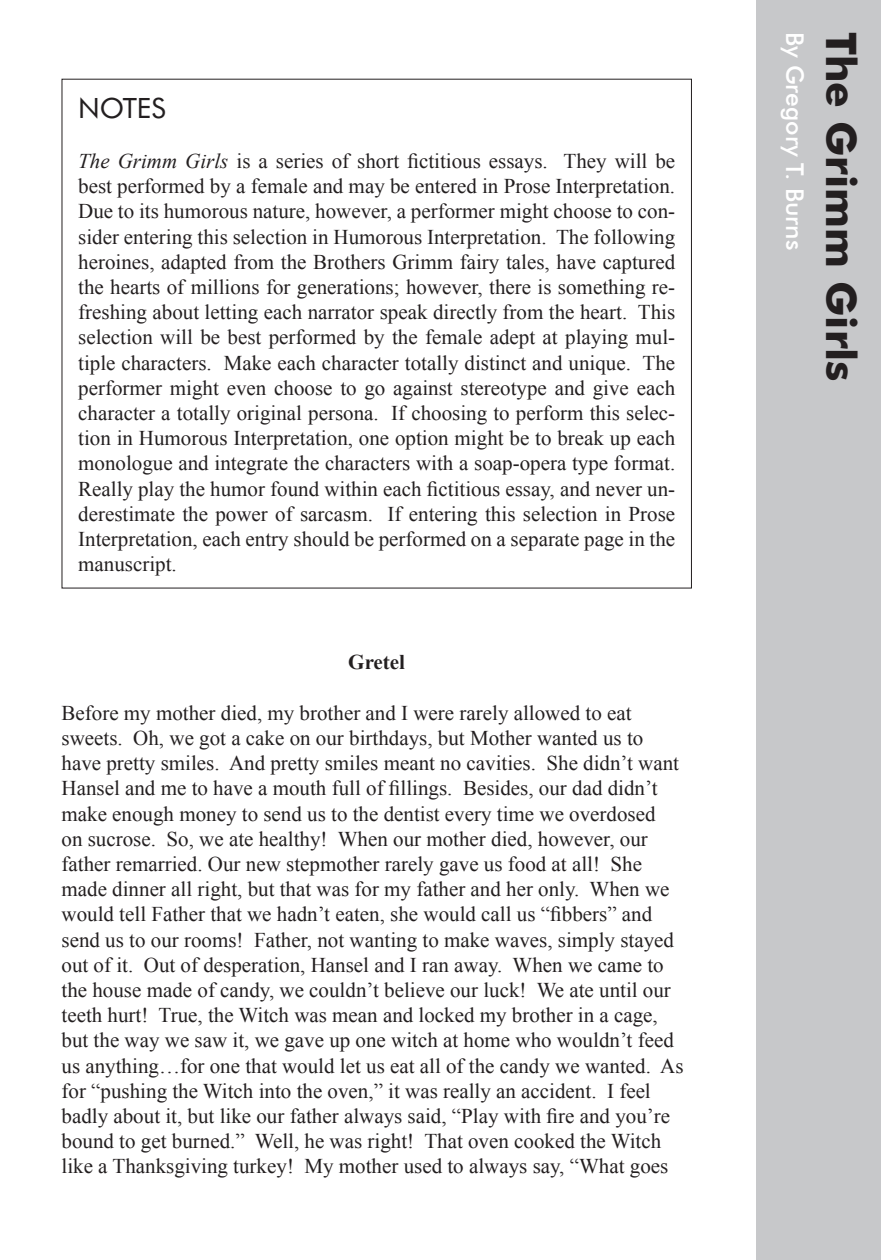
<style>
.page{position:relative;width:881px;height:1260px;background:#fff}
.page>*{position:absolute;margin:0;border:0;box-sizing:border-box;transform-origin:0 0}
.t1{font:700 42px "Futura BT";color:#231f20}
.t2{font:28px "Futura BT";color:#231f20}
.t3{font:500 24.5px "Futura BT";color:#fff}
.t4{font:21px/25.2px "Times New Roman";color:#231f20;text-align:justify}
.t5{font:700 21px "Times New Roman";color:#231f20}
.s1{font-style:italic}
</style>
<div class="page">
<div style="left:755px;top:0;width:126px;height:1260px;background:#c7c8ca"></div>
<h2 class="t2" style="left:78px;top:91px;width:18px">NOTES</h2>
<p class="t4" style="left:78px;top:148px;width:598px"><span class="s1">The Grimm Girls</span> is a series of short fictitious essays. They will be best performed by a female and may be entered in Prose Interpretation.<br>Due to its humorous nature, however, a performer might choose to con&shy;sider entering this selection in Humorous Interpretation. The following heroines, adapted from the Brothers Grimm fairy tales, have captured the hearts of millions for generations; however, there is something re&shy;freshing about letting each narrator speak directly from the heart. This selection will be best performed by the female adept at playing mul&shy;tiple characters. Make each character totally distinct and unique. The performer might even choose to go against stereotype and give each character a totally original persona. If choosing to perform this selec&shy;tion in Humorous Interpretation, one option might be to break up each monologue and integrate the characters with a soap-opera type format.<br>Really play the humor found within each fictitious essay, and never un&shy;derestimate the power of sarcasm. If entering this selection in Prose Interpretation, each entry should be performed on a separate page in the manuscript.</p>
<p class="t5" style="left:348px;top:648px;width:58px">Gretel</p>
<p class="t4" style="left:62px;top:700px;width:623px;text-align:left">Before my mother died, my brother and I were rarely allowed to eat sweets. Oh, we got a cake on our birthdays, but Mother wanted us to have pretty smiles. And pretty smiles meant no cavities. She didn’t want Hansel and me to have a mouth full of fillings. Besides, our dad didn’t make enough money to send us to the dentist every time we overdosed<br>on sucrose. So, we ate healthy! When our mother died, however, our father remarried. Our new stepmother rarely gave us food at all! She made dinner all right, but that was for my father and her only. When we would tell Father that we hadn’t eaten, she would call us “fibbers” and send us to our rooms! Father, not wanting to make waves, simply stayed out of it. Out of desperation, Hansel and I ran away. When we came to the house made of candy, we couldn’t believe our luck! We ate until our teeth hurt! True, the Witch was mean and locked my brother in a cage, but the way we saw it, we gave up one witch at home who wouldn’t feed us anything…for one that would let us eat all of the candy we wanted. As for “pushing the Witch into the oven,” it was really an accident. I feel badly about it, but like our father always said, “Play with fire and you’re bound to get burned.” Well, he was right! That oven cooked the Witch like a Thanksgiving turkey! My mother used to always say, “What goes</p>
<p class="t3" style="left:809px;top:32px;width:220px;rotate:90deg">By Gregory T. Burns</p>
<h1 class="t1" style="left:866px;top:32px;width:352px;rotate:90deg">The Grimm Girls</h1>
</div>
